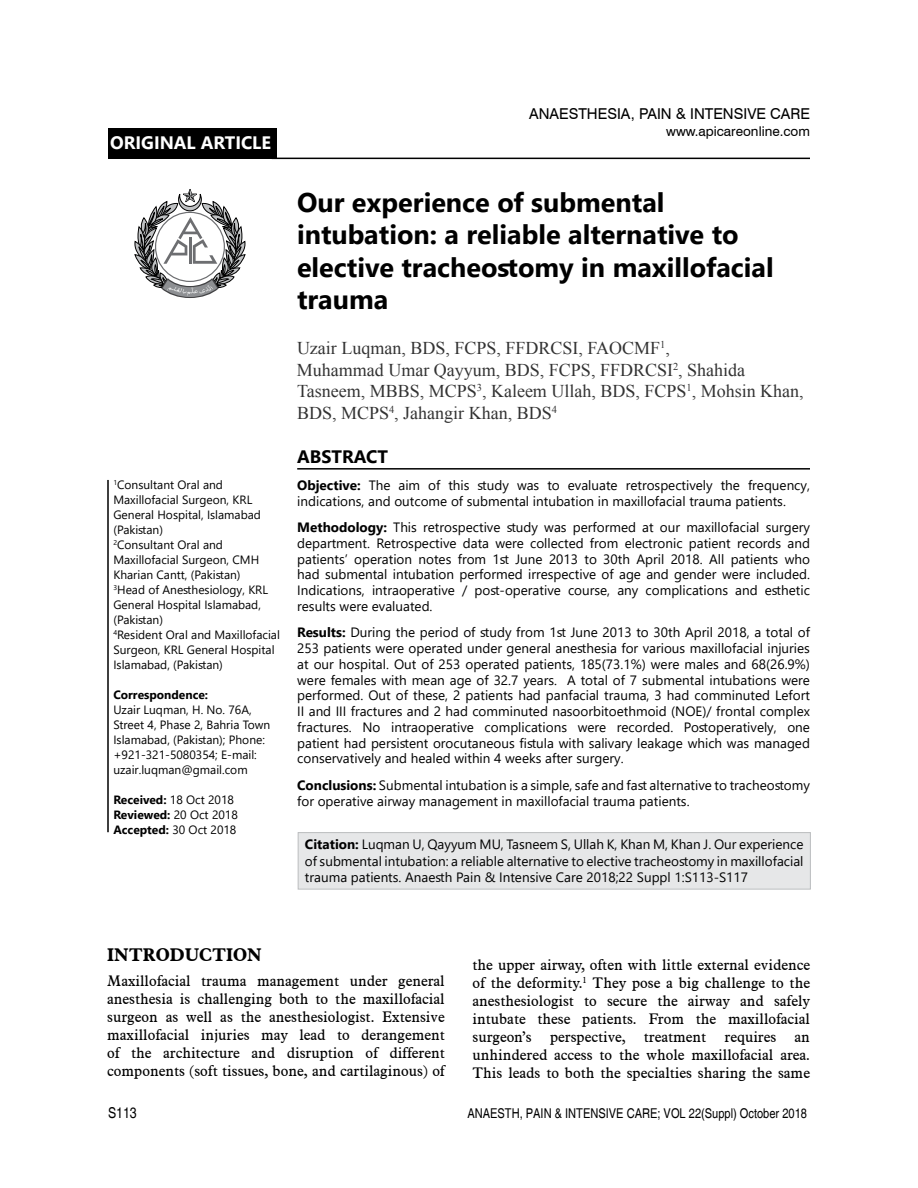
<style>
.page{position:relative;width:918px;height:1188px;background:#fff}
.page>*{position:absolute;margin:0;border:0;box-sizing:border-box;transform-origin:0 0}
.t1{font:700 27px/32.4px "Segoe UI";color:#000}
.t2{font:18px/21.6px "Times New Roman";color:#333}
.t3{font:700 18px "Segoe UI";color:#fff}
.t4{font:700 18px "Aldine 721 BT";color:#000}
.t5{font:700 18px "Segoe UI";color:#000}
.t6{font:15px/18px "Aldine 721 BT";color:#000;text-align:justify}
.t7{font:15px "Swiss 721 BT";color:#000}
.t8{font:condensed 15px "Helvetica";color:#000}
.t9{font:13.5px/15.8px "Segoe UI";color:#000;text-align:justify}
.t10{font:condensed 13.5px "Helvetica";color:#000}
.t11{font:13.5px "Swiss 721 BT";color:#000}
.t12{font:12px/15px "Segoe UI";color:#000}
.t13{font:700 12px/15px "Segoe UI";color:#000}
.s1{font-weight:400}
.s2{font-weight:700}
</style>
<div class="page">
<div style="left:108px;top:129px;width:169px;height:30px;background:#000"></div>
<svg style="left:134px;top:189px;width:112px;height:109px"></svg>
<hr style="left:272px;top:158px;width:538px;height:1px;background:#000">
<hr style="left:297px;top:468px;width:513px;height:2px;background:#000">
<hr style="left:107px;top:480px;width:2px;height:352px;background:#000">
<div style="left:298px;top:833px;width:512px;height:56px;background:#e6e7e8"></div>
<div style="left:298px;top:832px;width:513px;height:58px;border:1px solid #bcbec0"></div>
<h2 class="t3" style="left:110px;top:126px;width:162px">ORIGINAL ARTICLE</h2>
<p class="t12" style="left:113px;top:476px;width:168px"><sup>1</sup>Consultant Oral and<br>Maxillofacial Surgeon, KRL<br>General Hospital, Islamabad (Pakistan)<br><sup>2</sup>Consultant Oral and<br>Maxillofacial Surgeon, CMH<br>Kharian Cantt, (Pakistan)<br><sup>3</sup>Head of Anesthesiology, KRL<br>General Hospital Islamabad, (Pakistan)<br><sup>4</sup>Resident Oral and Maxillofacial<br>Surgeon, KRL General Hospital<br>Islamabad, (Pakistan)</p>
<p class="t13" style="left:113px;top:686px;width:96px">Correspondence:</p>
<p class="t12" style="left:113px;top:701px;width:158px">Uzair Luqman, H. No. 76A,<br>Street 4, Phase 2, Bahria Town<br>Islamabad, (Pakistan); Phone: +921-321-5080354; E-mail: uzair.luqman@gmail.com</p>
<p class="t13" style="left:113px;top:791px;width:126px">Received: <span class="s1">18 Oct 2018<br></span>Reviewed: <span class="s1">20 Oct 2018<br></span>Accepted: <span class="s1">30 Oct 2018</span></p>
<p class="t7" style="left:529px;top:104px;width:282px">ANAESTHESIA, PAIN &amp; INTENSIVE CARE</p>
<p class="t11" style="left:666px;top:122px;width:145px">www.apicareonline.com</p>
<h1 class="t1" style="left:297px;top:184px;width:478px">Our experience of submental intubation: a reliable alternative to elective tracheostomy in maxillofacial trauma</h1>
<h2 class="t2" style="left:297px;top:337px;width:508px">Uzair Luqman, BDS, FCPS, FFDRCSI, FAOCMF<sup>1</sup>,<br>Muhammad Umar Qayyum, BDS, FCPS, FFDRCSI<sup>2</sup>, Shahida Tasneem, MBBS, MCPS<sup>3</sup>, Kaleem Ullah, BDS, FCPS<sup>1</sup>, Mohsin Khan, BDS, MCPS<sup>4</sup>, Jahangir Khan, BDS<sup>4</sup></h2>
<h2 class="t5" style="left:297px;top:440px;width:92px">ABSTRACT</h2>
<p class="t9" style="left:297px;top:476px;width:514px"><span class="s2">Objective:</span> The aim of this study was to evaluate retrospectively the frequency, indications, and outcome of submental intubation in maxillofacial trauma patients.</p>
<p class="t9" style="left:297px;top:518px;width:514px"><span class="s2">Methodology:</span> This retrospective study was performed at our maxillofacial surgery department. Retrospective data were collected from electronic patient records and patients’ operation notes from 1st June 2013 to 30th April 2018. All patients who had submental intubation performed irrespective of age and gender were included.<br>Indications, intraoperative / post-operative course, any complications and esthetic results were evaluated.</p>
<p class="t9" style="left:297px;top:624px;width:514px"><span class="s2">Results:</span> During the period of study from 1st June 2013 to 30th April 2018, a total of 253 patients were operated under general anesthesia for various maxillofacial injuries at our hospital. Out of 253 operated patients, 185(73.1%) were males and 68(26.9%) were females with mean age of 32.7 years. A total of 7 submental intubations were performed. Out of these, 2 patients had panfacial trauma, 3 had comminuted Lefort II and III fractures and 2 had comminuted nasoorbitoethmoid (NOE)/ frontal complex fractures. No intraoperative complications were recorded. Postoperatively, one patient had persistent orocutaneous fistula with salivary leakage which was managed conservatively and healed within 4 weeks after surgery.</p>
<p class="t9" style="left:297px;top:776px;width:514px"><span class="s2">Conclusions:</span> Submental intubation is a simple, safe and fast alternative to tracheostomy for operative airway management in maxillofacial trauma patients.</p>
<p class="t9" style="left:305px;top:835px;width:500px;line-height:16.5px"><span class="s2">Citation:</span> Luqman U, Qayyum MU, Tasneem S, Ullah K, Khan M, Khan J. Our experience of submental intubation: a reliable alternative to elective tracheostomy in maxillofacial trauma patients. Anaesth Pain &amp; Intensive Care 2018;22 Suppl 1:S113-S117</p>
<h2 class="t4" style="left:107px;top:944px;width:156px">INTRODUCTION</h2>
<p class="t6" style="left:107px;top:972px;width:339px">Maxillofacial trauma management under general anesthesia is challenging both to the maxillofacial surgeon as well as the anesthesiologist. Extensive maxillofacial injuries may lead to derangement of the architecture and disruption of different components (soft tissues, bone, and cartilaginous) of</p>
<p class="t6" style="left:472px;top:955px;width:339px">the upper airway, often with little external evidence of the deformity.<sup>1</sup> They pose a big challenge to the anesthesiologist to secure the airway and safely intubate these patients. From the maxillofacial surgeon’s perspective, treatment requires an unhindered access to the whole maxillofacial area.<br>This leads to both the specialties sharing the same</p>
<p class="t8" style="left:108px;top:1104px;width:30px">S113</p>
<p class="t10" style="left:467px;top:1105px;width:341px">ANAESTH, PAIN &amp; INTENSIVE CARE; VOL 22(Suppl) October 2018</p>
</div>
